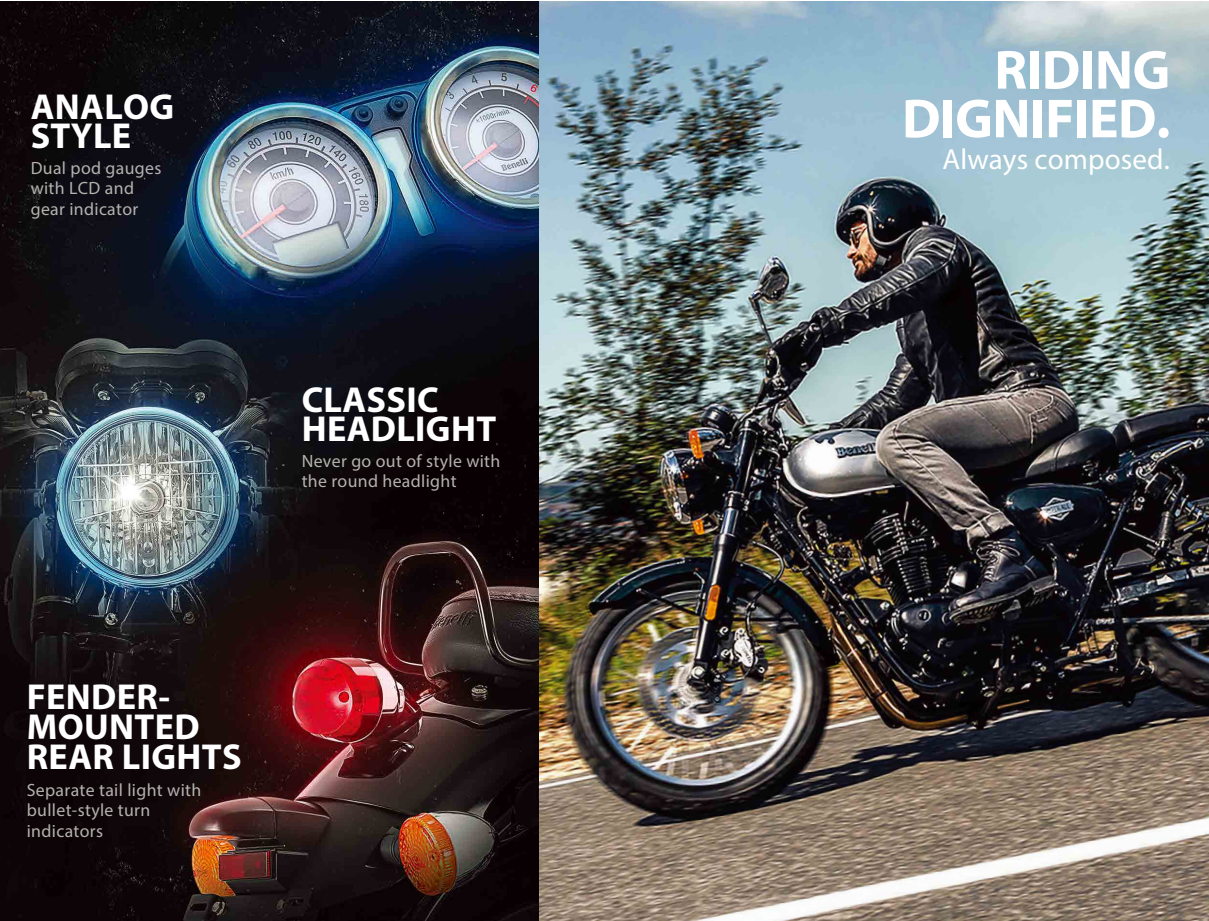
<style>
.page{position:relative;width:1209px;height:921px;background:#fff}
.page>*{position:absolute;margin:0;border:0;box-sizing:border-box;transform-origin:0 0}
.t1{font:700 55.35px/48.6px "Myriad Pro";letter-spacing:-.01em;color:#fff;text-align:right}
.t2{font:700 36.15px/29.5px "Myriad Pro";letter-spacing:.01em;color:#fff}
.t3{font:29.1px "Myriad Pro";letter-spacing:.005em;color:#fff}
.t4{font:17.85px/20.9px "Myriad Pro";letter-spacing:.02em;color:#b3b2ae}
</style>
<div class="page">
<img style="left:0;top:1px;width:1209px;height:918px">
<h2 class="t2" style="left:31px;top:90px;width:145px">ANALOG<br>STYLE</h2>
<p class="t4" style="left:31px;top:157px;width:132px">Dual pod gauges</p>
<p class="t4" style="left:31px;top:178px;width:109px">with LCD and gear indicator</p>
<h2 class="t2" style="left:302px;top:383px;width:196px">CLASSIC<br>HEADLIGHT</h2>
<p class="t4" style="left:302px;top:449px;width:200px">Never go out of style with the round headlight</p>
<h2 class="t2" style="left:27px;top:681px;width:216px">FENDER-<br>MOUNTED<br>REAR LIGHTS</h2>
<p class="t4" style="left:27px;top:778px;width:176px">Separate tail light with bullet-style turn indicators</p>
<h1 class="t1" style="left:902px;top:44px;width:270px">RIDING<br>DIGNIFIED.</h1>
<h3 class="t3" style="left:942px;top:141px;width:229px">Always composed.</h3>
</div>
